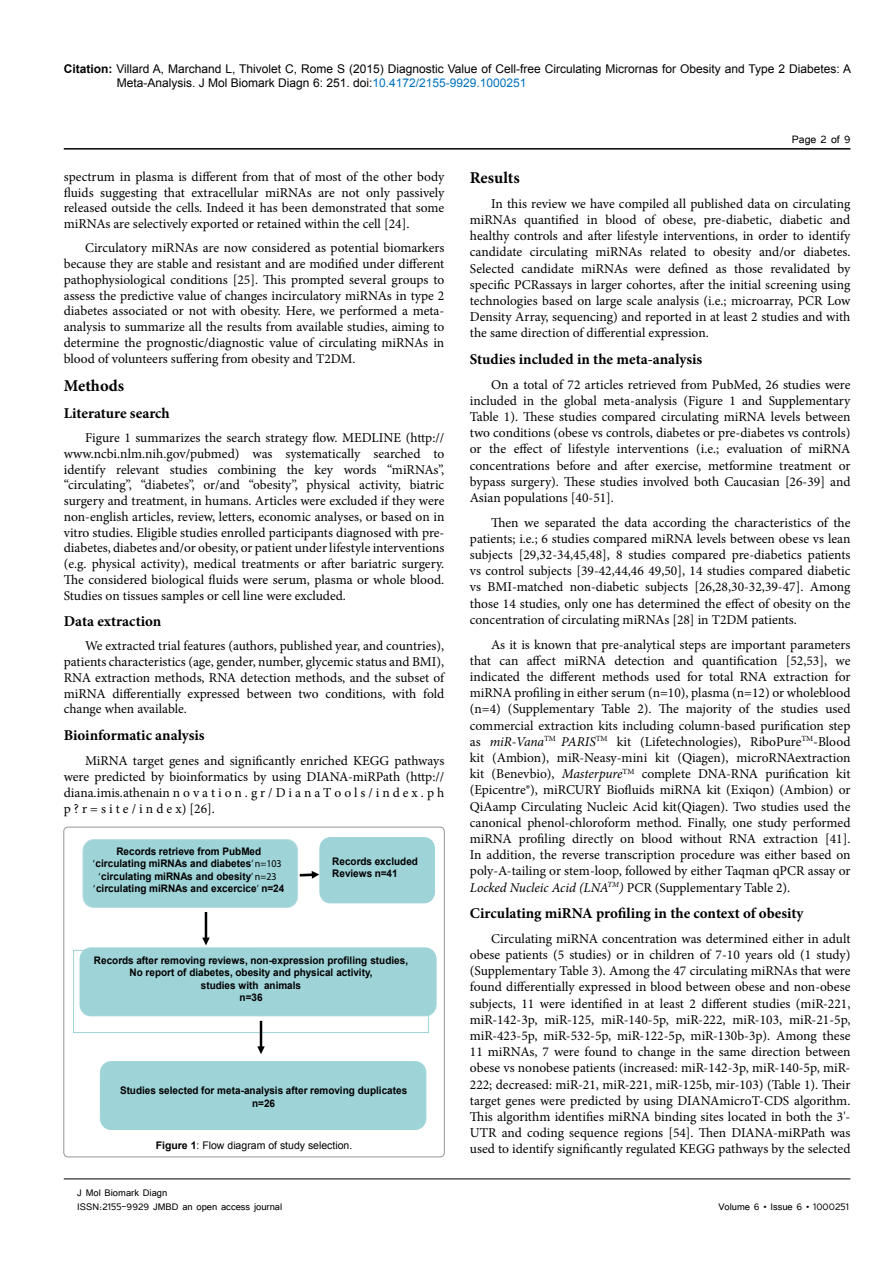
<style>
.page{position:relative;width:893px;height:1263px;background:#fff}
.page>*{position:absolute;margin:0;border:0;box-sizing:border-box;transform-origin:0 0}
.t1{font:700 16.5px "Minion Pro";color:#000}
.t2{font:700 15px "Minion Pro";color:#000}
.t3{font:13.5px/16.2px "Minion Pro";color:#000;text-align:justify}
.t4{font:13.5px "Tunga";color:#000}
.t5{font:12px/14.4px "Arial";color:#000}
.t6{font:12px/14.4px "Tunga";color:#000}
.t7{font:700 10.5px/12.6px "Arial";color:#000;text-align:center;scale:.95 1}
.t8{font:10.5px "Arial";color:#000}
.s1{font-weight:700}
.s2{color:#0072bc}
.s3{font-style:inherit}
.s4{font-style:italic}
</style>
<div class="page">
<hr style="left:64px;top:148px;width:786px;height:2px;background:#000">
<hr style="left:64px;top:1179px;width:786px;height:1px;background:#000">
<div style="left:64px;top:827px;width:380px;height:330px;border:1px solid #939598;border-radius:4px"></div>
<div style="left:83px;top:839px;width:215px;height:68px;background:#9ed3d7;border-radius:11px"></div>
<div style="left:83px;top:839px;width:215px;height:69px;border:1px solid #badde1;border-radius:11px"></div>
<div style="left:320px;top:837px;width:114px;height:66px;background:#9ed3d7;border-radius:11px"></div>
<div style="left:320px;top:837px;width:115px;height:66px;border:1px solid #9ed3d7;border-radius:11px"></div>
<div style="left:80px;top:948px;width:356px;height:68px;background:#9ed3d7;border-radius:11px"></div>
<div style="left:80px;top:947px;width:356px;height:69px;border:1px solid #9ed3d7;border-radius:11px"></div>
<div style="left:73px;top:950px;width:356px;height:83px;border:1px solid #9ed3d7"></div>
<div style="left:100px;top:1061px;width:326px;height:68px;background:#9ed3d7;border-radius:11px"></div>
<div style="left:100px;top:1061px;width:326px;height:69px;border:1px solid #9ed3d7;border-radius:11px"></div>
<svg style="left:202px;top:912px;width:8px;height:33px"></svg>
<svg style="left:257px;top:1021px;width:8px;height:33px"></svg>
<svg style="left:300px;top:871px;width:19px;height:8px"></svg>
<p class="t5" style="left:117px;top:61px;width:736px;text-indent:-53px"><span class="s1">Citation:</span> Villard A, Marchand L, Thivolet C, Rome S (2015) Diagnostic Value of Cell-free Circulating Micrornas for Obesity and Type 2 Diabetes: A<br>Meta-Analysis. J Mol Biomark Diagn 6: 251. doi:<span class="s2">10.4172/2155-9929.1000251</span></p>
<p class="t3" style="left:64px;top:169px;width:382px;line-height:15.8px">spectrum in plasma is different from that of most of the other body fluids suggesting that extracellular miRNAs are not only passively released outside the cells. Indeed it has been demonstrated that some miRNAs are selectively exported or retained within the cell [24].</p>
<p class="t3" style="left:64px;top:240px;width:382px;line-height:15.8px;text-indent:21px">Circulatory miRNAs are now considered as potential biomarkers because they are stable and resistant and are modified under different pathophysiological conditions [25]. This prompted several groups to assess the predictive value of changes incirculatory miRNAs in type 2 diabetes associated or not with obesity. Here, we performed a meta&shy;analysis to summarize all the results from available studies, aiming to determine the prognostic/diagnostic value of circulating miRNAs in blood of volunteers suffering from obesity and T2DM.</p>
<p class="t1" style="left:64px;top:374px;width:62px">Methods</p>
<p class="t2" style="left:64px;top:402px;width:108px">Literature search</p>
<p class="t3" style="left:64px;top:430px;width:382px;line-height:15.8px;text-indent:21px">Figure 1 summarizes the search strategy flow. MEDLINE (http:// www.ncbi.nlm.nih.gov/pubmed) was systematically searched to identify relevant studies combining the key words “miRNAs”, “circulating”, “diabetes”, or/and “obesity”, physical activity, biatric surgery and treatment, in humans. Articles were excluded if they were non-english articles, review, letters, economic analyses, or based on in vitro studies. Eligible studies enrolled participants diagnosed with pre&shy;diabetes, diabetes and/or obesity, or patient under lifestyle interventions (e.g. physical activity), medical treatments or after bariatric surgery.<br>The considered biological fluids were serum, plasma or whole blood.<br>Studies on tissues samples or cell line were excluded.</p>
<p class="t2" style="left:64px;top:611px;width:99px">Data extraction</p>
<p class="t3" style="left:64px;top:638px;width:382px;line-height:15.8px;text-indent:21px">We extracted trial features (authors, published year, and countries), patients characteristics (age, gender, number, glycemic status and BMI), RNA extraction methods, RNA detection methods, and the subset of miRNA differentially expressed between two conditions, with fold change when available.</p>
<p class="t2" style="left:64px;top:724px;width:142px">Bioinformatic analysis</p>
<p class="t3" style="left:64px;top:752px;width:382px;text-indent:21px">MiRNA target genes and significantly enriched KEGG pathways were predicted by bioinformatics by using DIANA-miRPath (http:// diana.imis.athenain n o v a t i o n . g r / D i a n a T o o l s / i n d e x . p h p ? r = s i t e / i n d e x) [26].</p>
<p class="t7" style="left:93px;top:845px;width:203px">Records retrieve from PubMed <span class="s3">‘</span>circulating miRNAs and diabetes<span class="s3">’ n=103 ‘</span>circulating miRNAs and obesity<span class="s3">’ n=23 ‘</span>circulating miRNAs and excercice<span class="s3">’</span> n=24</p>
<p class="t7" style="left:332px;top:855px;width:92px;text-align:left">Records excluded<br>Reviews n=41</p>
<p class="t7" style="left:94px;top:954px;width:332px">Records after removing reviews, non-expression profiling studies, No report of diabetes, obesity and physical activity,<br>studies with animals<br>n=36</p>
<p class="t7" style="left:120px;top:1084px;width:304px">Studies selected for meta-analysis after removing duplicates n=26</p>
<p class="t8" style="left:156px;top:1138px;width:198px"><span class="s1">Figure 1</span>: Flow diagram of study selection.</p>
<p class="t6" style="left:77px;top:1184px;width:206px">J Mol Biomark Diagn<br>ISSN:2155-9929 JMBD an open access journal</p>
<p class="t4" style="left:792px;top:131px;width:60px">Page 2 of 9</p>
<p class="t1" style="left:470px;top:166px;width:51px">Results</p>
<p class="t3" style="left:470px;top:195px;width:382px;text-indent:21px">In this review we have compiled all published data on circulating miRNAs quantified in blood of obese, pre-diabetic, diabetic and healthy controls and after lifestyle interventions, in order to identify candidate circulating miRNAs related to obesity and/or diabetes.<br>Selected candidate miRNAs were defined as those revalidated by specific PCRassays in larger cohortes, after the initial screening using technologies based on large scale analysis (i.e.; microarray, PCR Low Density Array, sequencing) and reported in at least 2 studies and with the same direction of differential expression.</p>
<p class="t2" style="left:470px;top:348px;width:234px">Studies included in the meta-analysis</p>
<p class="t3" style="left:470px;top:376px;width:382px;text-indent:21px">On a total of 72 articles retrieved from PubMed, 26 studies were included in the global meta-analysis (Figure 1 and Supplementary Table 1). These studies compared circulating miRNA levels between two conditions (obese vs controls, diabetes or pre-diabetes vs controls) or the effect of lifestyle interventions (i.e.; evaluation of miRNA concentrations before and after exercise, metformine treatment or bypass surgery). These studies involved both Caucasian [26-39] and Asian populations [40-51].</p>
<p class="t3" style="left:470px;top:514px;width:382px;text-indent:21px">Then we separated the data according the characteristics of the patients; i.e.; 6 studies compared miRNA levels between obese vs lean subjects [29,32-34,45,48], 8 studies compared pre-diabetics patients vs control subjects [39-42,44,46 49,50], 14 studies compared diabetic vs BMI-matched non-diabetic subjects [26,28,30-32,39-47]. Among those 14 studies, only one has determined the effect of obesity on the concentration of circulating miRNAs [28] in T2DM patients.</p>
<p class="t3" style="left:470px;top:636px;width:382px;text-indent:21px">As it is known that pre-analytical steps are important parameters that can affect miRNA detection and quantification [52,53], we indicated the different methods used for total RNA extraction for miRNA profiling in either serum (n=10), plasma (n=12) or wholeblood (n=4) (Supplementary Table 2). The majority of the studies used commercial extraction kits including column-based purification step as <span class="s4">miR-Vana</span><sup>TM</sup> <span class="s4">PARIS</span><sup>TM</sup> kit (Lifetechnologies), RiboPure<sup>TM</sup>-Blood kit (Ambion), miR-Neasy-mini kit (Qiagen), microRNAextraction kit (Benevbio), <span class="s4">Masterpure</span><sup>TM</sup> complete DNA-RNA purification kit (Epicentre®), miRCURY Biofluids miRNA kit (Exiqon) (Ambion) or QiAamp Circulating Nucleic Acid kit(Qiagen). Two studies used the canonical phenol-chloroform method. Finally, one study performed miRNA profiling directly on blood without RNA extraction [41].<br>In addition, the reverse transcription procedure was either based on poly-A-tailing or stem-loop, followed by either Taqman qPCR assay or <span class="s4">Locked Nucleic Acid (LNA</span><sup>TM</sup><span class="s4">)</span> PCR (Supplementary Table 2).</p>
<p class="t2" style="left:470px;top:903px;width:335px">Circulating miRNA profiling in the context of obesity</p>
<p class="t3" style="left:470px;top:930px;width:382px;text-indent:21px">Circulating miRNA concentration was determined either in adult obese patients (5 studies) or in children of 7-10 years old (1 study) (Supplementary Table 3). Among the 47 circulating miRNAs that were found differentially expressed in blood between obese and non-obese subjects, 11 were identified in at least 2 different studies (miR-221, miR-142-3p, miR-125, miR-140-5p, miR-222, miR-103, miR-21-5p, miR-423-5p, miR-532-5p, miR-122-5p, miR-130b-3p). Among these 11 miRNAs, 7 were found to change in the same direction between obese vs nonobese patients (increased: miR-142-3p, miR-140-5p, miR-222; decreased: miR-21, miR-221, miR-125b, mir-103) (Table 1). Their target genes were predicted by using DIANAmicroT-CDS algorithm.<br>This algorithm identifies miRNA binding sites located in both the 3'- UTR and coding sequence regions [54]. Then DIANA-miRPath was used to identify significantly regulated KEGG pathways by the selected</p>
<p class="t6" style="left:718px;top:1199px;width:132px">Volume 6 • Issue 6 • 1000251</p>
</div>
